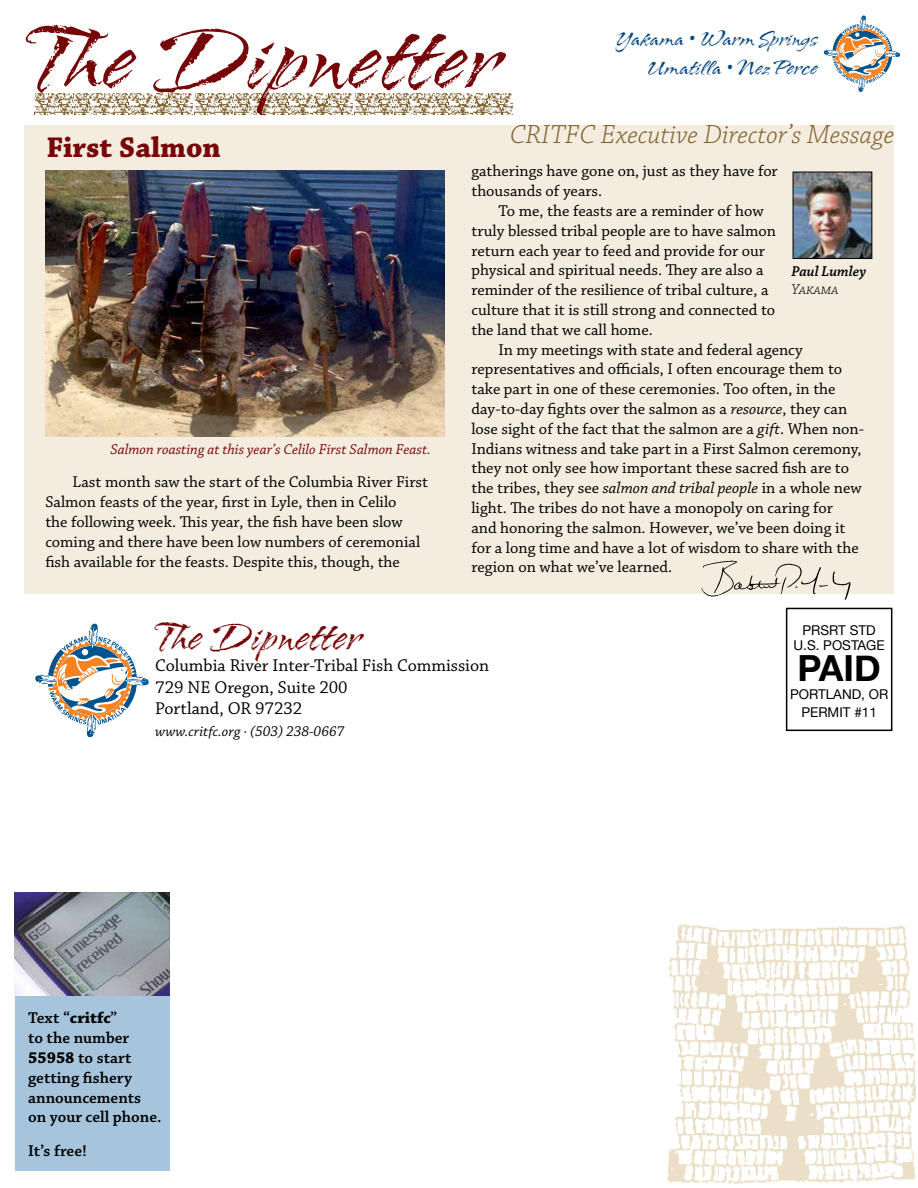
<style>
.page{position:relative;width:918px;height:1188px;background:#fff}
.page>*{position:absolute;margin:0;border:0;box-sizing:border-box;transform-origin:0 0}
.t1{font:103.05px "Arid ITC";color:#760709}
.t2{font:45px "Arid ITC";color:#760709}
.t3{font:700 36px "Helvetica Neue";color:#000}
.t4{font:700 30px "Chaparral Pro";color:#760709}
.t5{font:italic 300 27.6px "Chaparral Pro";color:#80612e}
.t6{font:24px/28.8px "Arid ITC";color:#00467f;text-align:right}
.t7{font:18px/21.6px "Chaparral Pro";color:#000}
.t8{font:16.5px/19.8px "Chaparral Pro";color:#000}
.t9{font:600 16.5px/19.8px "Chaparral Pro";color:#000}
.t10{font:italic 15px "Chaparral Pro";color:#760709}
.t11{font:italic 15px "Chaparral Pro";color:#000}
.t12{font:italic 600 15px "Chaparral Pro";color:#000}
.t13{font:italic 300 15px "Chaparral Pro";color:#000}
.t14{font:13.5px/15px "Helvetica Neue";color:#000;text-align:center}
.s1{font-style:italic}
.s2{font-weight:700}
</style>
<div class="page">
<img style="left:667px;top:924px;width:249px;height:260px">
<div style="left:786px;top:608px;width:106px;height:123px;border:2px solid #000"></div>
<svg style="left:35px;top:623px;width:114px;height:115px"></svg>
<img style="left:34px;top:93px;width:479px;height:22px">
<svg style="left:823px;top:15px;width:78px;height:77px"></svg>
<div style="left:24px;top:125px;width:870px;height:469px;background:#f3ecdf"></div>
<div style="left:15px;top:994px;width:154px;height:177px;background:#a6c5dc"></div>
<img style="left:15px;top:892px;width:154px;height:103px">
<img style="left:795px;top:174px;width:75px;height:83px">
<div style="left:793px;top:172px;width:79px;height:87px;border:1px solid #000"></div>
<img style="left:701px;top:560px;width:150px;height:40px">
<img style="left:45px;top:171px;width:400px;height:265px">
<h1 class="t1" style="left:27px;top:4px;width:474px">The Dipnetter</h1>
<h3 class="t6" style="left:617px;top:25px;width:202px">Yakama • Warm Springs<br>Umatilla • Nez Perce</h3>
<h3 class="t4" style="left:46px;top:130px;width:176px">First Salmon</h3>
<h3 class="t5" style="left:510px;top:120px;width:386px">CRITFC Executive Director’s Message</h3>
<p class="t10" style="left:111px;top:441px;width:322px">Salmon roasting at this year’s Celilo First Salmon Feast.</p>
<p class="t8" style="left:45px;top:473px;width:384px;text-indent:27px">Last month saw the start of the Columbia River First Salmon feasts of the year, first in Lyle, then in Celilo<br>the following week. This year, the fish have been slow coming and there have been low numbers of ceremonial fish available for the feasts. Despite this, though, the</p>
<p class="t8" style="left:471px;top:162px;width:308px">gatherings have gone on, just as they have for thousands of years.</p>
<p class="t8" style="left:471px;top:201px;width:306px;text-indent:27px">To me, the feasts are a reminder of how truly blessed tribal people are to have salmon return each year to feed and provide for our physical and spiritual needs. They are also a reminder of the resilience of tribal culture, a culture that it is still strong and connected to the land that we call home.</p>
<p class="t8" style="left:471px;top:340px;width:394px;text-indent:27px">In my meetings with state and federal agency representatives and officials, I often encourage them to take part in one of these ceremonies. Too often, in the day-to-day fights over the salmon as a <span class="s1">resource</span>, they can lose sight of the fact that the salmon are a <span class="s1">gift</span>. When non-Indians witness and take part in a First Salmon ceremony, they not only see how important these sacred fish are to the tribes, they see <span class="s1">salmon and tribal people</span> in a whole new light. The tribes do not have a monopoly on caring for<br>and honoring the salmon. However, we’ve been doing it for a long time and have a lot of wisdom to share with the region on what we’ve learned.</p>
<p class="t12" style="left:792px;top:263px;width:76px">Paul Lumley</p>
<p class="t13" style="left:792px;top:282px;width:48px">Yakama</p>
<h2 class="t2" style="left:155px;top:613px;width:208px">The Dipnetter</h2>
<p class="t7" style="left:155px;top:655px;width:335px">Columbia River Inter-Tribal Fish Commission<br>729 NE Oregon, Suite 200<br>Portland, OR 97232</p>
<p class="t11" style="left:155px;top:723px;width:191px">www.critfc.org · (503) 238-0667</p>
<p class="t9" style="left:28px;top:1009px;width:135px">Text “<span class="s2">critfc</span>”<br>to the number<br><span class="s2">55958</span> to start getting fishery announcements on your cell phone.</p>
<p class="t9" style="left:28px;top:1141px;width:60px">It’s free!</p>
<p class="t14" style="left:794px;top:623px;width:93px">PRSRT STD<br>U.S. POSTAGE</p>
<h3 class="t3" style="left:798px;top:640px;width:85px">PAID</h3>
<p class="t14" style="left:790px;top:686px;width:100px;line-height:18px">PORTLAND, OR<br>PERMIT #11</p>
</div>
